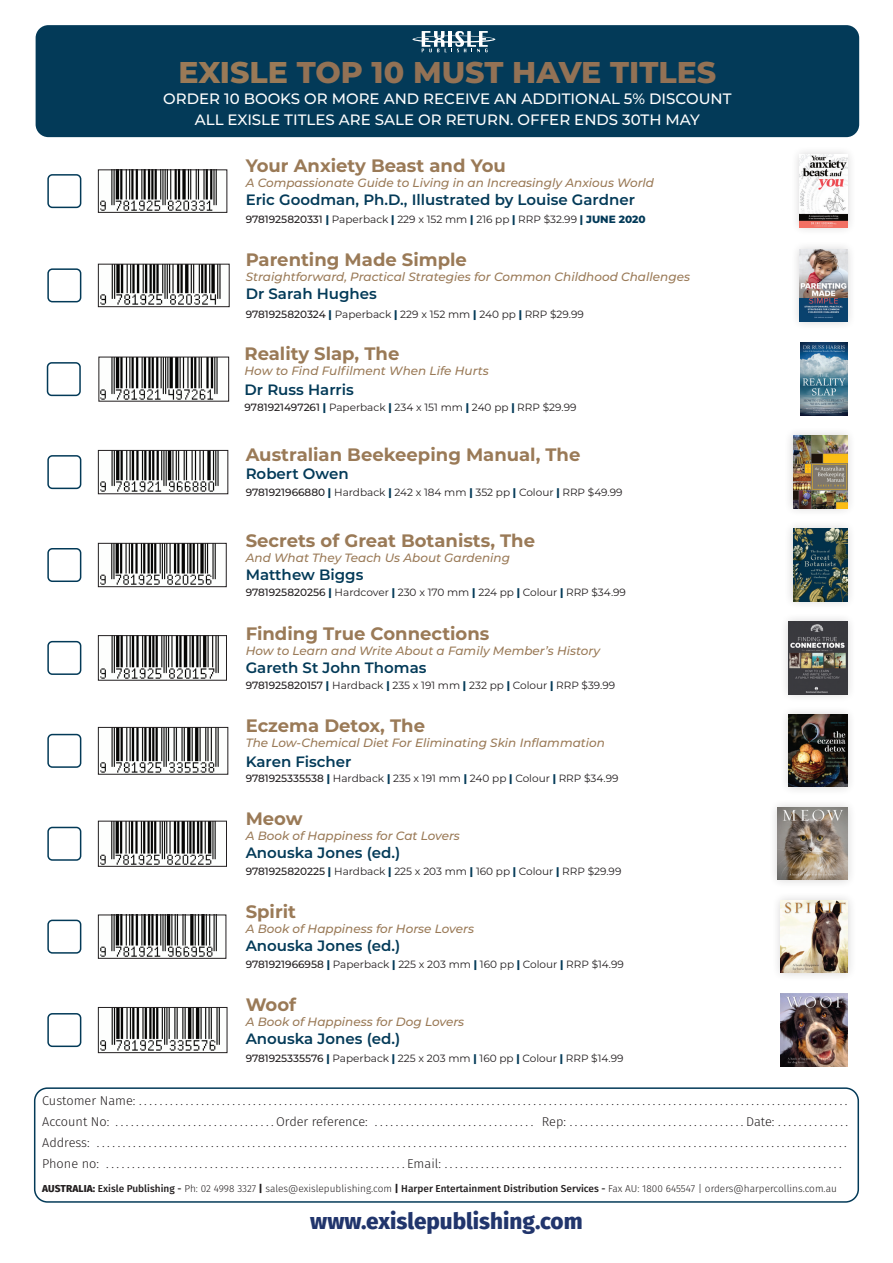
<style>
.page{position:relative;width:893px;height:1263px;background:#fff}
.page>*{position:absolute;margin:0;border:0;box-sizing:border-box;transform-origin:0 0}
.t1{font:800 30px "Montserrat";color:#937255}
.t2{font:800 22.5px "Fira Sans";color:#21356c}
.t3{font:700 18px "Montserrat";color:#9a7a57}
.t4{font:600 15px "Montserrat";color:#033a58}
.t5{font:500 15px/21px "Montserrat";color:#fff;text-align:center}
.t6{font:300 12.75px/21px "Fira Sans";color:#231f20;text-align:justify}
.t7{font:italic 500 12px "Montserrat";color:#9a7a57}
.t8{font:10.5px "Montserrat";color:#231f20}
.t9{font:300 10.05px "Fira Sans";color:#231f20}
.s1{color:#9a7a57}
.s2{font-weight:500}
.s3{font-weight:800;color:#033a58}
.s4{font-weight:800}
</style>
<div class="page">
<div style="left:36px;top:25px;width:823px;height:112px;background:#033a58;border-radius:13px"></div>
<div style="left:34px;top:1087px;width:825px;height:116px;border:2px solid #033a58;border-radius:13px"></div>
<svg style="left:412px;top:31px;width:83px;height:21px"></svg>
<div style="left:780px;top:706px;width:76px;height:90px;background:#231f20;opacity:.2"></div>
<img style="left:789px;top:715px;width:58px;height:72px">
<img style="left:100px;top:729px;width:119px;height:44px">
<div style="left:98px;top:727px;width:130px;height:48px;border:1px solid #231f20"></div>
<div style="left:47px;top:734px;width:34px;height:34px;border:2px solid #033a58;border-radius:4px"></div>
<div style="left:784px;top:427px;width:72px;height:90px;background:#231f20;opacity:.2"></div>
<img style="left:793px;top:436px;width:54px;height:72px">
<img style="left:100px;top:452px;width:119px;height:40px">
<div style="left:98px;top:450px;width:130px;height:44px;border:1px solid #231f20"></div>
<div style="left:47px;top:455px;width:34px;height:34px;border:2px solid #033a58;border-radius:4px"></div>
<div style="left:780px;top:613px;width:76px;height:90px;background:#231f20;opacity:.2"></div>
<img style="left:789px;top:622px;width:58px;height:72px">
<img style="left:100px;top:637px;width:119px;height:42px">
<div style="left:98px;top:635px;width:129px;height:46px;border:1px solid #231f20"></div>
<div style="left:47px;top:641px;width:34px;height:34px;border:2px solid #033a58;border-radius:4px"></div>
<div style="left:790px;top:240px;width:66px;height:90px;background:#f8f8f8"></div>
<img style="left:799px;top:249px;width:48px;height:73px">
<img style="left:100px;top:266px;width:121px;height:39px">
<div style="left:98px;top:264px;width:132px;height:43px;border:1px solid #231f20"></div>
<div style="left:47px;top:268px;width:34px;height:34px;border:2px solid #033a58;border-radius:4px"></div>
<div style="left:769px;top:799px;width:88px;height:90px;background:#231f20;opacity:.2"></div>
<img style="left:778px;top:807px;width:69px;height:73px">
<img style="left:100px;top:823px;width:116px;height:42px">
<div style="left:98px;top:821px;width:129px;height:46px;border:1px solid #231f20"></div>
<div style="left:47px;top:827px;width:34px;height:34px;border:2px solid #033a58;border-radius:4px"></div>
<div style="left:771px;top:891px;width:86px;height:91px;background:#231f20;opacity:.2"></div>
<img style="left:780px;top:900px;width:67px;height:73px">
<img style="left:100px;top:916px;width:117px;height:41px">
<div style="left:98px;top:914px;width:128px;height:45px;border:1px solid #231f20"></div>
<div style="left:47px;top:920px;width:34px;height:34px;border:2px solid #033a58;border-radius:4px"></div>
<img style="left:100px;top:1009px;width:120px;height:42px">
<div style="left:98px;top:1007px;width:129px;height:46px;border:1px solid #231f20"></div>
<img style="left:780px;top:994px;width:67px;height:72px">
<div style="left:47px;top:1013px;width:34px;height:34px;border:2px solid #033a58;border-radius:4px"></div>
<div style="left:784px;top:520px;width:73px;height:90px;background:#231f20;opacity:.2"></div>
<img style="left:793px;top:529px;width:54px;height:72px">
<img style="left:100px;top:545px;width:116px;height:40px">
<div style="left:98px;top:543px;width:129px;height:44px;border:1px solid #231f20"></div>
<div style="left:47px;top:548px;width:34px;height:34px;border:2px solid #033a58;border-radius:4px"></div>
<div style="left:790px;top:146px;width:67px;height:90px;background:#f9f9f9"></div>
<img style="left:799px;top:155px;width:48px;height:72px">
<img style="left:100px;top:171px;width:117px;height:40px">
<div style="left:98px;top:169px;width:129px;height:44px;border:1px solid #231f20"></div>
<div style="left:47px;top:174px;width:34px;height:34px;border:2px solid #033a58;border-radius:4px"></div>
<div style="left:47px;top:362px;width:34px;height:34px;border:2px solid #033a58;border-radius:4px"></div>
<img style="left:800px;top:343px;width:47px;height:72px">
<img style="left:100px;top:359px;width:118px;height:41px">
<div style="left:98px;top:357px;width:131px;height:45px;border:1px solid #231f20"></div>
<h1 class="t1" style="left:178px;top:50px;width:539px"><span class="s1">EXISLE</span> TOP 10 MUST HAVE TITLES</h1>
<p class="t5" style="left:163px;top:88px;width:570px">ORDER 10 BOOKS OR MORE AND RECEIVE AN ADDITIONAL 5% DISCOUNT<br>ALL EXISLE TITLES ARE SALE OR RETURN. OFFER ENDS 30TH MAY</p>
<h3 class="t3" style="left:246px;top:152px;width:262px">Your Anxiety Beast and You</h3>
<p class="t7" style="left:246px;top:174px;width:410px">A Compassionate Guide to Living in an Increasingly Anxious World</p>
<p class="t4" style="left:246px;top:189px;width:391px">Eric Goodman, Ph.D., Illustrated by Louise Gardner</p>
<p class="t8" style="left:246px;top:212px;width:401px"><span class="s2">9781925820331</span> <span class="s3">|</span> Paperback <span class="s3">|</span> 229 x 152 mm <span class="s3">|</span> 216 pp <span class="s3">|</span> RRP $32.99 <span class="s3">| JUNE 2020</span></p>
<h3 class="t3" style="left:246px;top:247px;width:223px">Parenting Made Simple</h3>
<p class="t7" style="left:246px;top:268px;width:446px">Straightforward, Practical Strategies for Common Childhood Challenges</p>
<p class="t4" style="left:246px;top:283px;width:133px">Dr Sarah Hughes</p>
<p class="t8" style="left:246px;top:307px;width:340px"><span class="s2">9781925820324</span> <span class="s3">|</span> Paperback <span class="s3">|</span> 229 x 152 mm <span class="s3">|</span> 240 pp <span class="s3">|</span> RRP $29.99</p>
<h3 class="t3" style="left:245px;top:341px;width:156px">Reality Slap, The</h3>
<p class="t7" style="left:245px;top:363px;width:246px">How to Find Fulfilment When Life Hurts</p>
<p class="t4" style="left:245px;top:379px;width:111px">Dr Russ Harris</p>
<p class="t8" style="left:245px;top:400px;width:333px"><span class="s2">9781921497261</span> <span class="s3">|</span> Paperback <span class="s3">|</span> 234 x 151 mm <span class="s3">|</span> 240 pp <span class="s3">|</span> RRP $29.99</p>
<h3 class="t3" style="left:246px;top:441px;width:336px">Australian Beekeeping Manual, The</h3>
<p class="t4" style="left:246px;top:462px;width:105px">Robert Owen</p>
<p class="t8" style="left:246px;top:485px;width:378px"><span class="s2">9781921966880</span> <span class="s3">|</span> Hardback <span class="s3">|</span> 242 x 184 mm <span class="s3">|</span> 352 pp <span class="s3">|</span> Colour <span class="s3">|</span> RRP $49.99</p>
<h3 class="t3" style="left:246px;top:527px;width:291px">Secrets of Great Botanists, The</h3>
<p class="t7" style="left:246px;top:549px;width:266px">And What They Teach Us About Gardening</p>
<p class="t4" style="left:246px;top:564px;width:119px">Matthew Biggs</p>
<p class="t8" style="left:246px;top:585px;width:382px"><span class="s2">9781925820256</span> <span class="s3">|</span> Hardcover <span class="s3">|</span> 230 x 170 mm <span class="s3">|</span> 224 pp <span class="s3">|</span> Colour <span class="s3">|</span> RRP $34.99</p>
<h3 class="t3" style="left:246px;top:620px;width:245px">Finding True Connections</h3>
<p class="t7" style="left:246px;top:642px;width:356px">How to Learn and Write About a Family Member’s History</p>
<p class="t4" style="left:246px;top:657px;width:182px">Gareth St John Thomas</p>
<p class="t8" style="left:246px;top:678px;width:371px"><span class="s2">9781925820157</span> <span class="s3">|</span> Hardback <span class="s3">|</span> 235 x 191 mm <span class="s3">|</span> 232 pp <span class="s3">|</span> Colour <span class="s3">|</span> RRP $39.99</p>
<h3 class="t3" style="left:246px;top:713px;width:181px">Eczema Detox, The</h3>
<p class="t7" style="left:246px;top:734px;width:361px">The Low-Chemical Diet For Eliminating Skin Inflammation</p>
<p class="t4" style="left:246px;top:751px;width:107px">Karen Fischer</p>
<p class="t8" style="left:246px;top:771px;width:374px"><span class="s2">9781925335538</span> <span class="s3">|</span> Hardback <span class="s3">|</span> 235 x 191 mm <span class="s3">|</span> 240 pp <span class="s3">|</span> Colour <span class="s3">|</span> RRP $34.99</p>
<h3 class="t3" style="left:246px;top:806px;width:58px">Meow</h3>
<p class="t7" style="left:246px;top:828px;width:216px">A Book of Happiness for Cat Lovers</p>
<p class="t4" style="left:246px;top:842px;width:156px">Anouska Jones (ed.)</p>
<p class="t8" style="left:246px;top:864px;width:377px"><span class="s2">9781925820225</span> <span class="s3">|</span> Hardback <span class="s3">|</span> 225 x 203 mm <span class="s3">|</span> 160 pp <span class="s3">|</span> Colour <span class="s3">|</span> RRP $29.99</p>
<h3 class="t3" style="left:246px;top:899px;width:52px">Spirit</h3>
<p class="t7" style="left:246px;top:920px;width:230px">A Book of Happiness for Horse Lovers</p>
<p class="t4" style="left:246px;top:935px;width:156px">Anouska Jones (ed.)</p>
<p class="t8" style="left:246px;top:957px;width:380px"><span class="s2">9781921966958</span> <span class="s3">|</span> Paperback <span class="s3">|</span> 225 x 203 mm <span class="s3">|</span> 160 pp <span class="s3">|</span> Colour <span class="s3">|</span> RRP $14.99</p>
<h3 class="t3" style="left:246px;top:991px;width:52px">Woof</h3>
<p class="t7" style="left:246px;top:1013px;width:220px">A Book of Happiness for Dog Lovers</p>
<p class="t4" style="left:246px;top:1028px;width:156px">Anouska Jones (ed.)</p>
<p class="t8" style="left:246px;top:1051px;width:379px"><span class="s2">9781925335576</span> <span class="s3">|</span> Paperback <span class="s3">|</span> 225 x 203 mm <span class="s3">|</span> 160 pp <span class="s3">|</span> Colour <span class="s3">|</span> RRP $14.99</p>
<p class="t6" style="left:42px;top:1090px;width:808px">Customer Name: .........................................................................................................................................<br>Account No: ...............................Order reference: ............................... Rep: ..................................Date: ..............<br>Address: .................................................................................................................................................<br>Phone no: ..........................................................Email: .............................................................................</p>
<p class="t9" style="left:42px;top:1181px;width:796px"><span class="s4">AUSTRALIA:</span> <span class="s2">Exisle Publishing -</span> Ph: 02 4998 3327 <span class="s4">|</span> sales@exislepublishing.com <span class="s4">|</span> <span class="s2">Harper Entertainment Distribution Services -</span> Fax AU: 1800 645547 | orders@harpercollins.com.au</p>
<h2 class="t2" style="left:310px;top:1202px;width:274px">www.exislepublishing.com</h2>
</div>
